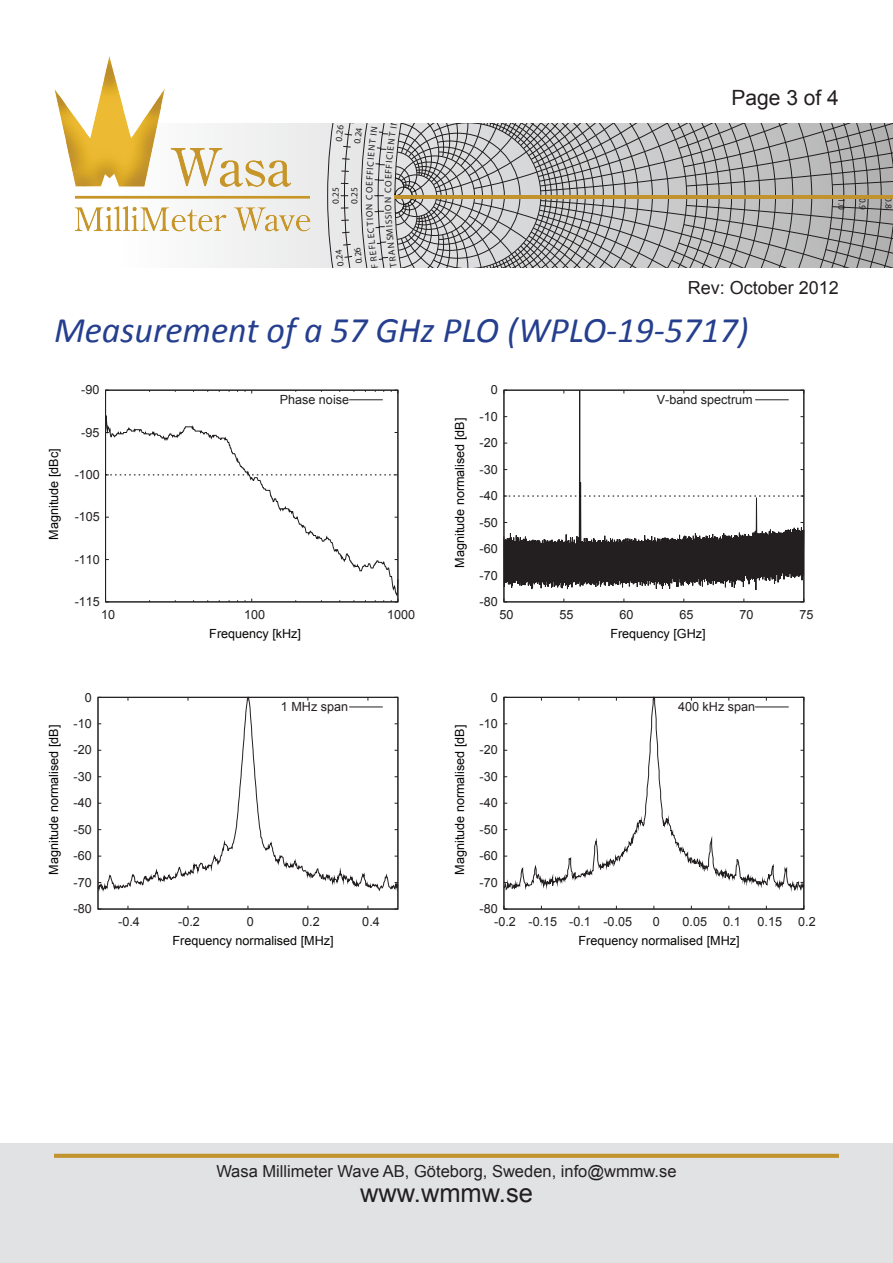
<style>
.page{position:relative;width:893px;height:1263px;background:#fff}
.page>*{position:absolute;margin:0;border:0;box-sizing:border-box;transform-origin:0 0}
.t1{font:italic 36px "Calibri";color:#253f8e}
.t2{font:25.5px "Arial";color:#231f20}
.t3{font:21px "Arial";color:#231f20}
.t4{font:18px "Arial";color:#231f20}
.t5{font:16.5px "Arial";color:#231f20}
.t6{font:12.6px "Arial";color:#040503}
.t7{font:12.6px "Arial";color:#231f20}
.t8{font:12.6px "Arial";color:#201d1e}
.t9{font:9.3px "Myriad";color:#231f20}
</style>
<div class="page">
<div style="left:0;top:1143px;width:893px;height:120px;background:#e1e2e4"></div>
<div style="left:119px;top:124px;width:774px;height:144px;background:#f1f1f2"></div>
<svg style="left:327px;top:124px;width:58px;height:144px"></svg>
<img style="left:54px;top:56px;width:258px;height:181px">
<svg style="left:54px;top:1154px;width:785px;height:4px;background:#c39533"></svg>
<svg style="left:503px;top:389px;width:302px;height:214px"></svg>
<svg style="left:506px;top:496px;width:296px;height:1px"></svg>
<div style="left:504px;top:390px;width:300px;height:212px;border:1px solid #231f20"></div>
<svg style="left:97px;top:696px;width:302px;height:198px"></svg>
<div style="left:98px;top:697px;width:300px;height:212px;border:1px solid #231f20"></div>
<svg style="left:503px;top:696px;width:302px;height:203px"></svg>
<div style="left:504px;top:697px;width:300px;height:212px;border:1px solid #231f20"></div>
<svg style="left:107px;top:399px;width:292px;height:199px"></svg>
<svg style="left:107px;top:475px;width:289px;height:1px"></svg>
<div style="left:105px;top:390px;width:293px;height:212px;border:1px solid #231f20"></div>
<svg style="left:385px;top:123px;width:508px;height:145px;background:#adacaa"></svg>
<svg style="left:366px;top:204px;width:12px;height:64px"></svg>
<svg style="left:366px;top:126px;width:12px;height:67px"></svg>
<p class="t9" style="left:334px;top:141px;width:18px;rotate:-83deg">0.26</p>
<p class="t9" style="left:353px;top:143px;width:18px;rotate:-83deg">0.24</p>
<h3 class="t3" style="left:731px;top:84px;width:109px">Page 3 of 4</h3>
<p class="t9" style="left:331px;top:204px;width:18px;rotate:-90deg">0.25</p>
<p class="t9" style="left:350px;top:204px;width:18px;rotate:-90deg">0.25</p>
<p class="t9" style="left:365px;top:200px;width:7px;rotate:-90deg">C</p>
<p class="t9" style="left:846px;top:198px;width:13px;rotate:90deg">1.0</p>
<p class="t9" style="left:867px;top:198px;width:13px;rotate:90deg">0.9</p>
<p class="t9" style="left:336px;top:267px;width:18px;rotate:-97deg">02. 4</p>
<p class="t9" style="left:355px;top:264px;width:18px;rotate:-97deg">02. 6</p>
<h3 class="t4" style="left:688px;top:276px;width:153px">Rev: October 2012</h3>
<h1 class="t1" style="left:54px;top:305px;width:696px">Measurement of a 57 GHz PLO (WPLO-19-5717)</h1>
<p class="t6" style="left:45px;top:540px;width:93px;rotate:-90deg">Magnitude [dBc]</p>
<p class="t7" style="left:81px;top:382px;width:20px">-90</p>
<p class="t7" style="left:81px;top:424px;width:20px">-95</p>
<p class="t7" style="left:75px;top:466px;width:27px">-100</p>
<p class="t7" style="left:75px;top:509px;width:27px">-105</p>
<p class="t7" style="left:75px;top:551px;width:27px">-110</p>
<p class="t7" style="left:75px;top:593px;width:27px">-115</p>
<p class="t7" style="left:280px;top:391px;width:71px">Phase noise</p>
<p class="t7" style="left:101px;top:606px;width:16px">10</p>
<p class="t7" style="left:244px;top:606px;width:23px">100</p>
<p class="t7" style="left:387px;top:606px;width:30px">1000</p>
<p class="t6" style="left:209px;top:625px;width:93px">Frequency [kHz]</p>
<p class="t6" style="left:451px;top:568px;width:151px;rotate:-90deg">Magnitude normalised [dB]</p>
<p class="t8" style="left:491px;top:382px;width:9px">0</p>
<p class="t8" style="left:480px;top:408px;width:20px">-10</p>
<p class="t8" style="left:480px;top:435px;width:20px">-20</p>
<p class="t8" style="left:480px;top:461px;width:20px">-30</p>
<p class="t8" style="left:480px;top:487px;width:20px">-40</p>
<p class="t8" style="left:480px;top:514px;width:20px">-50</p>
<p class="t8" style="left:480px;top:540px;width:20px">-60</p>
<p class="t8" style="left:480px;top:567px;width:20px">-70</p>
<p class="t8" style="left:480px;top:593px;width:20px">-80</p>
<p class="t8" style="left:657px;top:391px;width:97px">V-band spectrum</p>
<p class="t8" style="left:500px;top:606px;width:16px">50</p>
<p class="t8" style="left:560px;top:606px;width:16px">55</p>
<p class="t8" style="left:620px;top:606px;width:16px">60</p>
<p class="t8" style="left:680px;top:606px;width:16px">65</p>
<p class="t8" style="left:740px;top:606px;width:16px">70</p>
<p class="t8" style="left:799px;top:606px;width:16px">75</p>
<p class="t6" style="left:610px;top:625px;width:97px">Frequency [GHz]</p>
<p class="t9" style="left:893px;top:197px;width:13px;rotate:90deg">0.8</p>
<p class="t6" style="left:45px;top:875px;width:151px;rotate:-90deg">Magnitude normalised [dB]</p>
<p class="t7" style="left:85px;top:689px;width:9px">0</p>
<p class="t7" style="left:74px;top:715px;width:20px">-10</p>
<p class="t7" style="left:74px;top:742px;width:20px">-20</p>
<p class="t7" style="left:74px;top:768px;width:20px">-30</p>
<p class="t7" style="left:74px;top:795px;width:20px">-40</p>
<p class="t7" style="left:74px;top:821px;width:20px">-50</p>
<p class="t7" style="left:74px;top:848px;width:20px">-60</p>
<p class="t7" style="left:74px;top:874px;width:20px">-70</p>
<p class="t7" style="left:74px;top:900px;width:20px">-80</p>
<p class="t7" style="left:281px;top:698px;width:69px">1 MHz span</p>
<p class="t7" style="left:118px;top:913px;width:23px">-0.4</p>
<p class="t7" style="left:178px;top:913px;width:23px">-0.2</p>
<p class="t7" style="left:247px;top:913px;width:9px">0</p>
<p class="t7" style="left:302px;top:913px;width:19px">0.2</p>
<p class="t7" style="left:362px;top:913px;width:19px">0.4</p>
<p class="t6" style="left:173px;top:932px;width:163px">Frequency normalised [MHz]</p>
<p class="t6" style="left:451px;top:875px;width:151px;rotate:-90deg">Magnitude normalised [dB]</p>
<p class="t7" style="left:491px;top:689px;width:9px">0</p>
<p class="t7" style="left:480px;top:715px;width:20px">-10</p>
<p class="t7" style="left:480px;top:742px;width:20px">-20</p>
<p class="t7" style="left:480px;top:768px;width:20px">-30</p>
<p class="t7" style="left:480px;top:795px;width:20px">-40</p>
<p class="t7" style="left:480px;top:821px;width:20px">-50</p>
<p class="t7" style="left:480px;top:848px;width:20px">-60</p>
<p class="t7" style="left:480px;top:874px;width:20px">-70</p>
<p class="t7" style="left:480px;top:900px;width:20px">-80</p>
<p class="t7" style="left:678px;top:698px;width:79px">400 kHz span</p>
<p class="t7" style="left:494px;top:913px;width:139px">-0.2 -0.15 -0.1 -0.05</p>
<p class="t7" style="left:653px;top:913px;width:9px">0</p>
<p class="t7" style="left:682px;top:913px;width:26px">0.05</p>
<p class="t7" style="left:723px;top:913px;width:19px">0.1</p>
<p class="t7" style="left:757px;top:913px;width:26px">0.15</p>
<p class="t7" style="left:798px;top:913px;width:19px">0.2</p>
<p class="t6" style="left:578px;top:932px;width:163px">Frequency normalised [MHz]</p>
<h3 class="t5" style="left:216px;top:1160px;width:462px">Wasa Millimeter Wave AB, Göteborg, Sweden, info@wmmw.se</h3>
<h2 class="t2" style="left:360px;top:1177px;width:174px">www.wmmw.se</h2>
</div>
